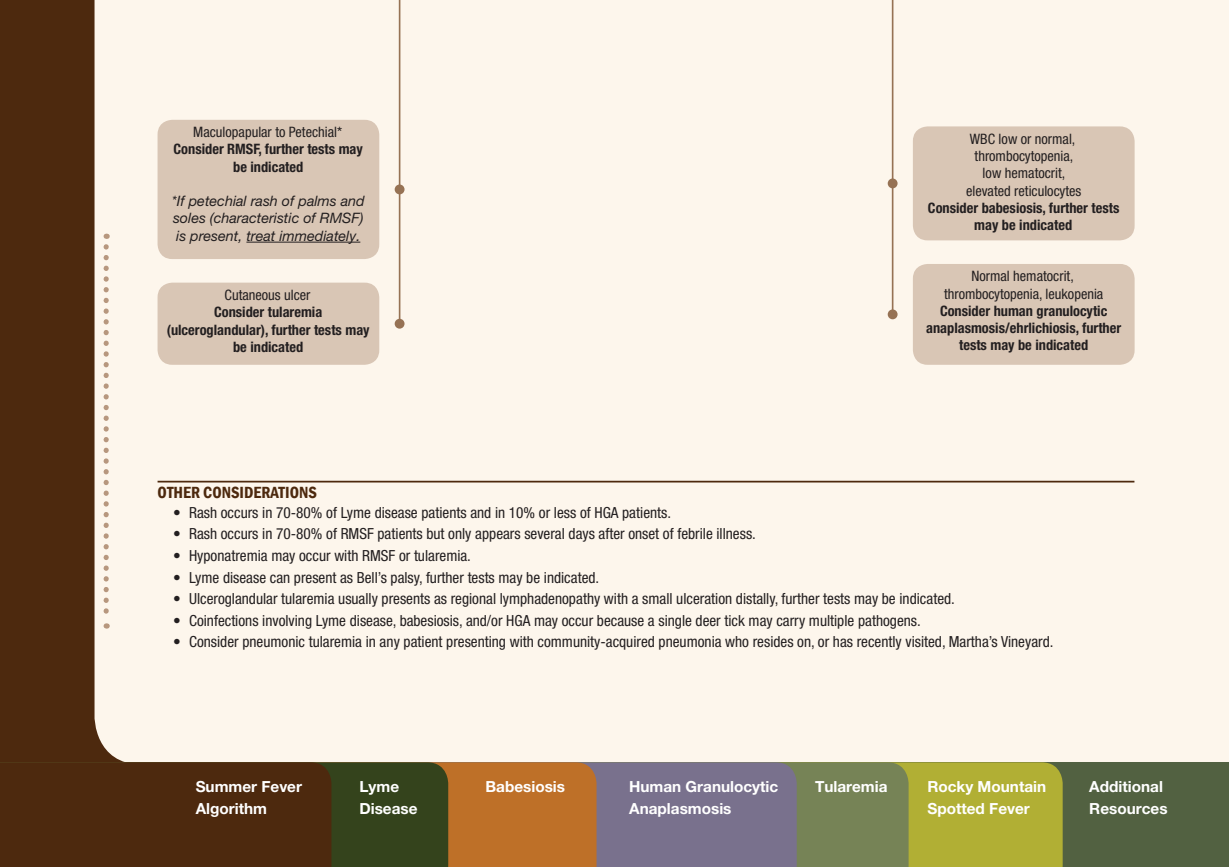
<style>
.page{position:relative;width:1229px;height:867px;background:#fff}
.page>*{position:absolute;margin:0;border:0;box-sizing:border-box;transform-origin:0 0}
.t1{font:600 condensed 16.62px "Franklin Gothic";color:#4d290e}
.t2{font:condensed 15.4px "Helvetica Neue LT Pro";color:#231f20}
.t3{font:700 15.4px/21.5px "Helvetica Neue LT Pro";color:#fff}
.t4{font:700 condensed 14.35px/17.3px "Helvetica Neue LT Pro";color:#231f20;text-align:center}
.t5{font:condensed 14.35px/17.3px "Helvetica Neue LT Pro";color:#231f20;text-align:center}
.t6{font:italic 14.35px/17.3px "Helvetica Neue LT Pro";color:#231f20;text-align:justify}
</style>
<div class="page">
<div style="left:0;top:0;width:1213px;height:866px;background:#4d290e"></div>
<div style="left:94px;top:0;width:1134px;height:762px;background:#fdf6ec"></div>
<svg style="left:104px;top:247px;width:5px;height:381px;background:#e2d1c1"></svg>
<hr style="left:158px;top:480px;width:976px;height:2px;background:#4d290e">
<hr style="left:891px;top:0;width:2px;height:314px;background:#967254">
<hr style="left:399px;top:0;width:1px;height:321px;background:#967254">
<div style="left:157px;top:282px;width:222px;height:82px;background:#d9c6b5;border-radius:15px"></div>
<div style="left:395px;top:319px;width:9px;height:9px;background:#967254;border-radius:50%"></div>
<div style="left:395px;top:184px;width:9px;height:10px;background:#967254;border-radius:50%"></div>
<div style="left:157px;top:120px;width:222px;height:139px;background:#d9c6b5;border-radius:15px"></div>
<hr style="left:246px;top:242px;width:114px;height:1px;background:#231f20">
<div style="left:887px;top:309px;width:10px;height:10px;background:#967254;border-radius:50%"></div>
<div style="left:913px;top:264px;width:221px;height:100px;background:#d9c6b5;border-radius:15px"></div>
<div style="left:887px;top:178px;width:10px;height:10px;background:#967254;border-radius:50%"></div>
<div style="left:913px;top:126px;width:221px;height:114px;background:#d9c6b5;border-radius:15px"></div>
<div style="left:16px;top:762px;width:1212px;height:104px;background:#526141"></div>
<div style="left:908px;top:762px;width:154px;height:104px;background:#b1af34"></div>
<div style="left:796px;top:762px;width:112px;height:104px;background:#768356"></div>
<div style="left:596px;top:762px;width:200px;height:104px;background:#79718d"></div>
<div style="left:448px;top:762px;width:148px;height:104px;background:#be7028"></div>
<div style="left:331px;top:762px;width:117px;height:104px;background:#34431c"></div>
<div style="left:0;top:762px;width:331px;height:104px;background:#4d290e"></div>
<p class="t5" style="left:193px;top:123px;width:150px">Maculopapular to Petechial*</p>
<p class="t4" style="left:174px;top:140px;width:191px">Consider RMSF, further tests may be indicated</p>
<p class="t6" style="left:172px;top:192px;width:194px">*If petechial rash of palms and soles (characteristic of RMSF) is present, treat immediately.</p>
<p class="t5" style="left:224px;top:286px;width:87px">Cutaneous ulcer</p>
<p class="t4" style="left:167px;top:303px;width:204px">Consider tularemia (ulceroglandular), further tests may be indicated</p>
<p class="t5" style="left:966px;top:130px;width:117px">WBC low or normal, thrombocytopenia, low hematocrit, elevated reticulocytes</p>
<p class="t4" style="left:928px;top:199px;width:193px">Consider babesiosis, further tests may be indicated</p>
<p class="t5" style="left:944px;top:267px;width:161px">Normal hematocrit, thrombocytopenia, leukopenia</p>
<p class="t4" style="left:926px;top:302px;width:197px">Consider human granulocytic anaplasmosis/ehrlichiosis, further tests may be indicated</p>
<p class="t1" style="left:158px;top:481px;width:161px">OTHER CONSIDERATIONS</p>
<p class="t2" style="left:173px;top:503px;width:499px">• Rash occurs in 70-80% of Lyme disease patients and in 10% or less of HGA patients.</p>
<p class="t2" style="left:173px;top:525px;width:584px">• Rash occurs in 70-80% of RMSF patients but only appears several days after onset of febrile illness.</p>
<p class="t2" style="left:173px;top:546px;width:299px">• Hyponatremia may occur with RMSF or tularemia.</p>
<p class="t2" style="left:173px;top:568px;width:427px">• Lyme disease can present as Bell’s palsy, further tests may be indicated.</p>
<p class="t2" style="left:173px;top:589px;width:783px">• Ulceroglandular tularemia usually presents as regional lymphadenopathy with a small ulceration distally, further tests may be indicated.</p>
<p class="t2" style="left:173px;top:611px;width:749px">• Coinfections involving Lyme disease, babesiosis, and/or HGA may occur because a single deer tick may carry multiple pathogens.</p>
<p class="t2" style="left:173px;top:632px;width:881px">• Consider pneumonic tularemia in any patient presenting with community-acquired pneumonia who resides on, or has recently visited, Martha’s Vineyard.</p>
<p class="t3" style="left:196px;top:775px;width:108px">Summer Fever<br>Algorithm</p>
<p class="t3" style="left:359px;top:775px;width:41px">Lyme</p>
<p class="t3" style="left:485px;top:775px;width:81px">Babesiosis</p>
<p class="t3" style="left:359px;top:797px;width:60px">Disease</p>
<p class="t3" style="left:629px;top:775px;width:151px">Human Granulocytic</p>
<p class="t3" style="left:815px;top:775px;width:74px">Tularemia</p>
<p class="t3" style="left:629px;top:797px;width:104px">Anaplasmosis</p>
<p class="t3" style="left:927px;top:775px;width:120px">Rocky Mountain<br>Spotted Fever</p>
<p class="t3" style="left:1089px;top:775px;width:80px">Additional<br>Resources</p>
</div>
